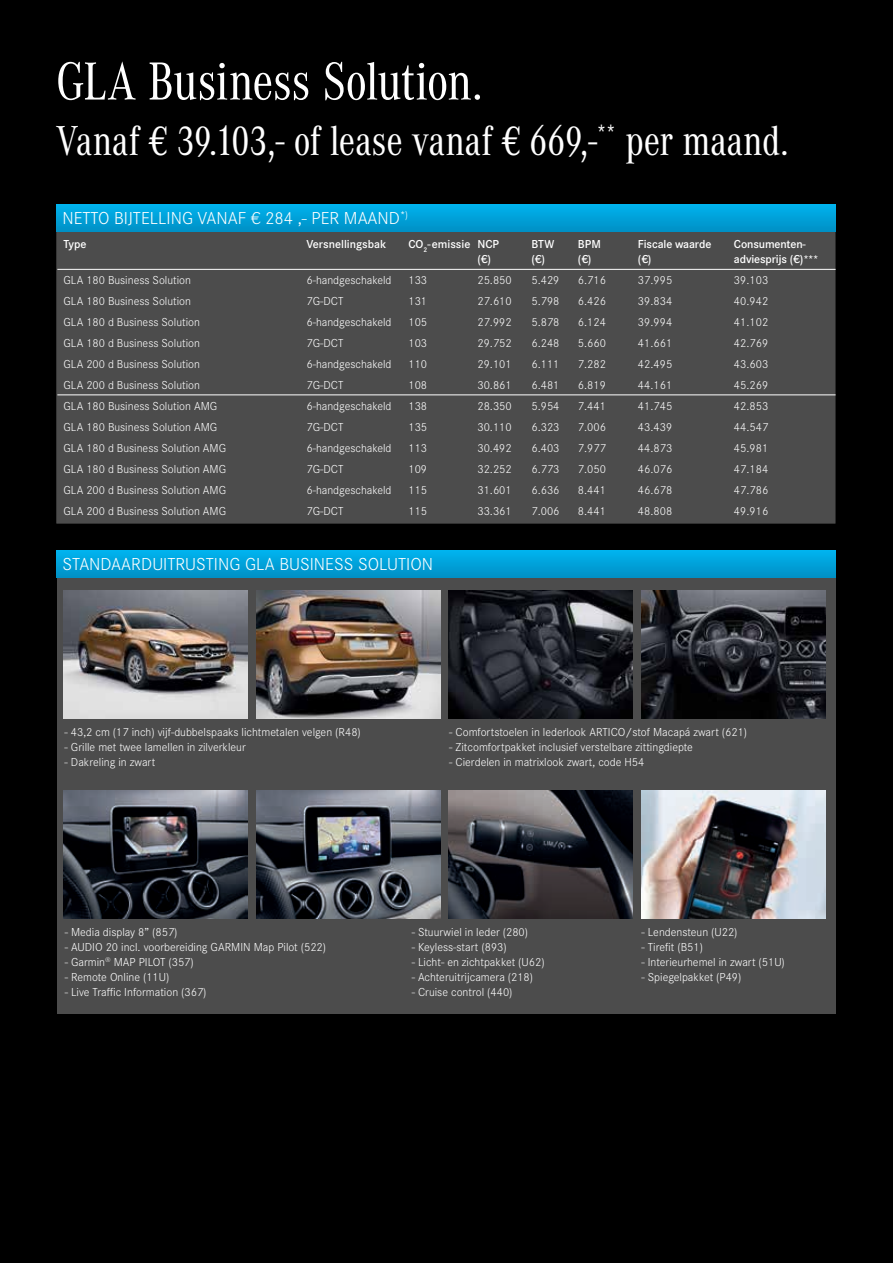
<style>
.page{position:relative;width:893px;height:1263px;background:#000}
.page>*{position:absolute;margin:0;border:0;box-sizing:border-box;transform-origin:0 0}
.t1{font:55.5px "Corporate A Con";letter-spacing:-.015em;color:#fff}
.t2{font:43.5px "Corporate A Con";letter-spacing:-.01em;color:#fff}
.t3{font:300 18px "Corporate S";color:#fff}
.t4{font:300 12px "Corporate S";color:#fff}
.t5{font:600 12px "Corporate S";letter-spacing:-.01em;color:#fff}
</style>
<div class="page">
<div style="left:57px;top:567px;width:779px;height:446px;background:#4c4c4c"></div>
<div style="left:57px;top:550px;width:779px;height:28px;background:linear-gradient(to bottom,#00b4f0,#0091c6)"></div>
<div style="left:56px;top:228px;width:779px;height:295px;background:#4c4c4c"></div>
<svg style="left:56px;top:204px;width:779px;height:27px;background:#00a2da"></svg>
<hr style="left:57px;top:269px;width:779px;height:1px;background:#fff">
<hr style="left:57px;top:395px;width:779px;height:1px;background:#fff">
<img style="left:64px;top:591px;width:184px;height:127px">
<img style="left:256px;top:591px;width:184px;height:127px">
<img style="left:449px;top:591px;width:184px;height:127px">
<img style="left:641px;top:591px;width:184px;height:127px">
<img style="left:449px;top:791px;width:184px;height:127px">
<img style="left:641px;top:791px;width:184px;height:127px">
<img style="left:256px;top:791px;width:184px;height:127px">
<img style="left:64px;top:791px;width:184px;height:127px">
<h1 class="t1" style="left:56px;top:51px;width:428px">GLA Business Solution.</h1>
<h2 class="t2" style="left:56px;top:117px;width:734px">Vanaf € 39.103,- of lease vanaf € 669,-<sup>**</sup> per maand.</h2>
<h3 class="t3" style="left:62px;top:205px;width:347px">NETTO BIJTELLING VANAF € 284 ,- PER MAAND<sup>*)</sup></h3>
<p class="t5" style="left:63px;top:237px;width:25px">Type</p>
<p class="t5" style="left:306px;top:237px;width:81px">Versnellingsbak</p>
<p class="t5" style="left:408px;top:237px;width:92px">CO<sub>2</sub>-emissie NCP</p>
<p class="t5" style="left:531px;top:237px;width:24px">BTW</p>
<p class="t5" style="left:578px;top:237px;width:24px">BPM</p>
<p class="t5" style="left:638px;top:237px;width:75px">Fiscale waarde</p>
<p class="t5" style="left:734px;top:237px;width:73px">Consumenten-</p>
<p class="t5" style="left:477px;top:252px;width:15px">(€)</p>
<p class="t5" style="left:531px;top:252px;width:15px">(€)</p>
<p class="t5" style="left:578px;top:252px;width:15px">(€)</p>
<p class="t5" style="left:638px;top:252px;width:15px">(€)</p>
<p class="t5" style="left:734px;top:252px;width:86px">adviesprijs (€)***</p>
<p class="t4" style="left:63px;top:271px;width:129px">GLA 180 Business Solution</p>
<p class="t4" style="left:306px;top:271px;width:87px">6-handgeschakeld</p>
<p class="t4" style="left:408px;top:271px;width:20px">133</p>
<p class="t4" style="left:477px;top:271px;width:36px">25.850</p>
<p class="t4" style="left:531px;top:271px;width:30px">5.429</p>
<p class="t4" style="left:578px;top:271px;width:30px">6.716</p>
<p class="t4" style="left:638px;top:271px;width:36px">37.995</p>
<p class="t4" style="left:734px;top:271px;width:36px">39.103</p>
<p class="t4" style="left:63px;top:292px;width:129px">GLA 180 Business Solution</p>
<p class="t4" style="left:306px;top:292px;width:39px">7G-DCT</p>
<p class="t4" style="left:408px;top:292px;width:20px">131</p>
<p class="t4" style="left:477px;top:292px;width:36px">27.610</p>
<p class="t4" style="left:531px;top:292px;width:30px">5.798</p>
<p class="t4" style="left:578px;top:292px;width:30px">6.426</p>
<p class="t4" style="left:638px;top:292px;width:36px">39.834</p>
<p class="t4" style="left:734px;top:292px;width:36px">40.942</p>
<p class="t4" style="left:63px;top:313px;width:138px">GLA 180 d Business Solution</p>
<p class="t4" style="left:306px;top:313px;width:87px">6-handgeschakeld</p>
<p class="t4" style="left:408px;top:313px;width:20px">105</p>
<p class="t4" style="left:477px;top:313px;width:36px">27.992</p>
<p class="t4" style="left:531px;top:313px;width:30px">5.878</p>
<p class="t4" style="left:578px;top:313px;width:30px">6.124</p>
<p class="t4" style="left:638px;top:313px;width:36px">39.994</p>
<p class="t4" style="left:734px;top:313px;width:36px">41.102</p>
<p class="t4" style="left:63px;top:334px;width:138px">GLA 180 d Business Solution</p>
<p class="t4" style="left:306px;top:334px;width:39px">7G-DCT</p>
<p class="t4" style="left:408px;top:334px;width:20px">103</p>
<p class="t4" style="left:477px;top:334px;width:36px">29.752</p>
<p class="t4" style="left:531px;top:334px;width:30px">6.248</p>
<p class="t4" style="left:578px;top:334px;width:30px">5.660</p>
<p class="t4" style="left:638px;top:334px;width:36px">41.661</p>
<p class="t4" style="left:734px;top:334px;width:36px">42.769</p>
<p class="t4" style="left:63px;top:355px;width:138px">GLA 200 d Business Solution</p>
<p class="t4" style="left:306px;top:355px;width:87px">6-handgeschakeld</p>
<p class="t4" style="left:408px;top:355px;width:20px">110</p>
<p class="t4" style="left:477px;top:355px;width:36px">29.101</p>
<p class="t4" style="left:531px;top:355px;width:30px">6.111</p>
<p class="t4" style="left:578px;top:355px;width:30px">7.282</p>
<p class="t4" style="left:638px;top:355px;width:36px">42.495</p>
<p class="t4" style="left:734px;top:355px;width:36px">43.603</p>
<p class="t4" style="left:63px;top:376px;width:138px">GLA 200 d Business Solution</p>
<p class="t4" style="left:306px;top:376px;width:39px">7G-DCT</p>
<p class="t4" style="left:408px;top:376px;width:20px">108</p>
<p class="t4" style="left:477px;top:376px;width:36px">30.861</p>
<p class="t4" style="left:531px;top:376px;width:30px">6.481</p>
<p class="t4" style="left:578px;top:376px;width:30px">6.819</p>
<p class="t4" style="left:638px;top:376px;width:36px">44.161</p>
<p class="t4" style="left:734px;top:376px;width:36px">45.269</p>
<p class="t4" style="left:63px;top:397px;width:155px">GLA 180 Business Solution AMG</p>
<p class="t4" style="left:306px;top:397px;width:87px">6-handgeschakeld</p>
<p class="t4" style="left:408px;top:397px;width:20px">138</p>
<p class="t4" style="left:477px;top:397px;width:36px">28.350</p>
<p class="t4" style="left:531px;top:397px;width:30px">5.954</p>
<p class="t4" style="left:578px;top:397px;width:30px">7.441</p>
<p class="t4" style="left:638px;top:397px;width:36px">41.745</p>
<p class="t4" style="left:734px;top:397px;width:36px">42.853</p>
<p class="t4" style="left:63px;top:418px;width:155px">GLA 180 Business Solution AMG</p>
<p class="t4" style="left:306px;top:418px;width:39px">7G-DCT</p>
<p class="t4" style="left:408px;top:418px;width:20px">135</p>
<p class="t4" style="left:477px;top:418px;width:36px">30.110</p>
<p class="t4" style="left:531px;top:418px;width:30px">6.323</p>
<p class="t4" style="left:578px;top:418px;width:30px">7.006</p>
<p class="t4" style="left:638px;top:418px;width:36px">43.439</p>
<p class="t4" style="left:734px;top:418px;width:36px">44.547</p>
<p class="t4" style="left:63px;top:439px;width:164px">GLA 180 d Business Solution AMG</p>
<p class="t4" style="left:306px;top:439px;width:87px">6-handgeschakeld</p>
<p class="t4" style="left:408px;top:439px;width:20px">113</p>
<p class="t4" style="left:477px;top:439px;width:36px">30.492</p>
<p class="t4" style="left:531px;top:439px;width:30px">6.403</p>
<p class="t4" style="left:578px;top:439px;width:30px">7.977</p>
<p class="t4" style="left:638px;top:439px;width:36px">44.873</p>
<p class="t4" style="left:734px;top:439px;width:36px">45.981</p>
<p class="t4" style="left:63px;top:460px;width:164px">GLA 180 d Business Solution AMG</p>
<p class="t4" style="left:306px;top:460px;width:39px">7G-DCT</p>
<p class="t4" style="left:408px;top:460px;width:20px">109</p>
<p class="t4" style="left:477px;top:460px;width:36px">32.252</p>
<p class="t4" style="left:531px;top:460px;width:30px">6.773</p>
<p class="t4" style="left:578px;top:460px;width:30px">7.050</p>
<p class="t4" style="left:638px;top:460px;width:36px">46.076</p>
<p class="t4" style="left:734px;top:460px;width:36px">47.184</p>
<p class="t4" style="left:63px;top:481px;width:164px">GLA 200 d Business Solution AMG</p>
<p class="t4" style="left:306px;top:481px;width:87px">6-handgeschakeld</p>
<p class="t4" style="left:408px;top:481px;width:20px">115</p>
<p class="t4" style="left:477px;top:481px;width:36px">31.601</p>
<p class="t4" style="left:531px;top:481px;width:30px">6.636</p>
<p class="t4" style="left:578px;top:481px;width:30px">8.441</p>
<p class="t4" style="left:638px;top:481px;width:36px">46.678</p>
<p class="t4" style="left:734px;top:481px;width:36px">47.786</p>
<p class="t4" style="left:63px;top:502px;width:164px">GLA 200 d Business Solution AMG</p>
<p class="t4" style="left:306px;top:502px;width:39px">7G-DCT</p>
<p class="t4" style="left:408px;top:502px;width:20px">115</p>
<p class="t4" style="left:477px;top:502px;width:36px">33.361</p>
<p class="t4" style="left:531px;top:502px;width:30px">7.006</p>
<p class="t4" style="left:578px;top:502px;width:30px">8.441</p>
<p class="t4" style="left:638px;top:502px;width:36px">48.808</p>
<p class="t4" style="left:734px;top:502px;width:36px">49.916</p>
<h3 class="t3" style="left:63px;top:552px;width:372px">STANDAARDUITRUSTING GLA BUSINESS SOLUTION</h3>
<p class="t4" style="left:65px;top:723px;width:298px">- 43,2 cm (17 inch) vijf-dubbelspaaks lichtmetalen velgen (R48)</p>
<p class="t4" style="left:65px;top:738px;width:183px">- Grille met twee lamellen in zilverkleur</p>
<p class="t4" style="left:65px;top:753px;width:92px">- Dakreling in zwart</p>
<p class="t4" style="left:449px;top:723px;width:299px">- Comfortstoelen in lederlook ARTICO/stof Macapá zwart (621)</p>
<p class="t4" style="left:449px;top:738px;width:245px">- Zitcomfortpakket inclusief verstelbare zittingdiepte</p>
<p class="t4" style="left:449px;top:753px;width:197px">- Cierdelen in matrixlook zwart, code H54</p>
<p class="t4" style="left:65px;top:923px;width:114px">- Media display 8” (857)</p>
<p class="t4" style="left:65px;top:938px;width:263px">- AUDIO 20 incl. voorbereiding GARMIN Map Pilot (522)</p>
<p class="t4" style="left:65px;top:953px;width:131px">- Garmin<sup>®</sup> MAP PILOT (357)</p>
<p class="t4" style="left:65px;top:968px;width:106px">- Remote Online (11U)</p>
<p class="t4" style="left:65px;top:983px;width:143px">- Live Traffic Information (367)</p>
<p class="t4" style="left:412px;top:923px;width:118px">- Stuurwiel in leder (280)</p>
<p class="t4" style="left:412px;top:938px;width:97px">- Keyless-start (893)</p>
<p class="t4" style="left:412px;top:953px;width:134px">- Licht- en zichtpakket (U62)</p>
<p class="t4" style="left:412px;top:968px;width:123px">- Achteruitrijcamera (218)</p>
<p class="t4" style="left:412px;top:983px;width:102px">- Cruise control (440)</p>
<p class="t4" style="left:641px;top:923px;width:98px">- Lendensteun (U22)</p>
<p class="t4" style="left:641px;top:938px;width:63px">- Tirefit (B51)</p>
<p class="t4" style="left:641px;top:953px;width:145px">- Interieurhemel in zwart (51U)</p>
<p class="t4" style="left:641px;top:968px;width:102px">- Spiegelpakket (P49)</p>
</div>
